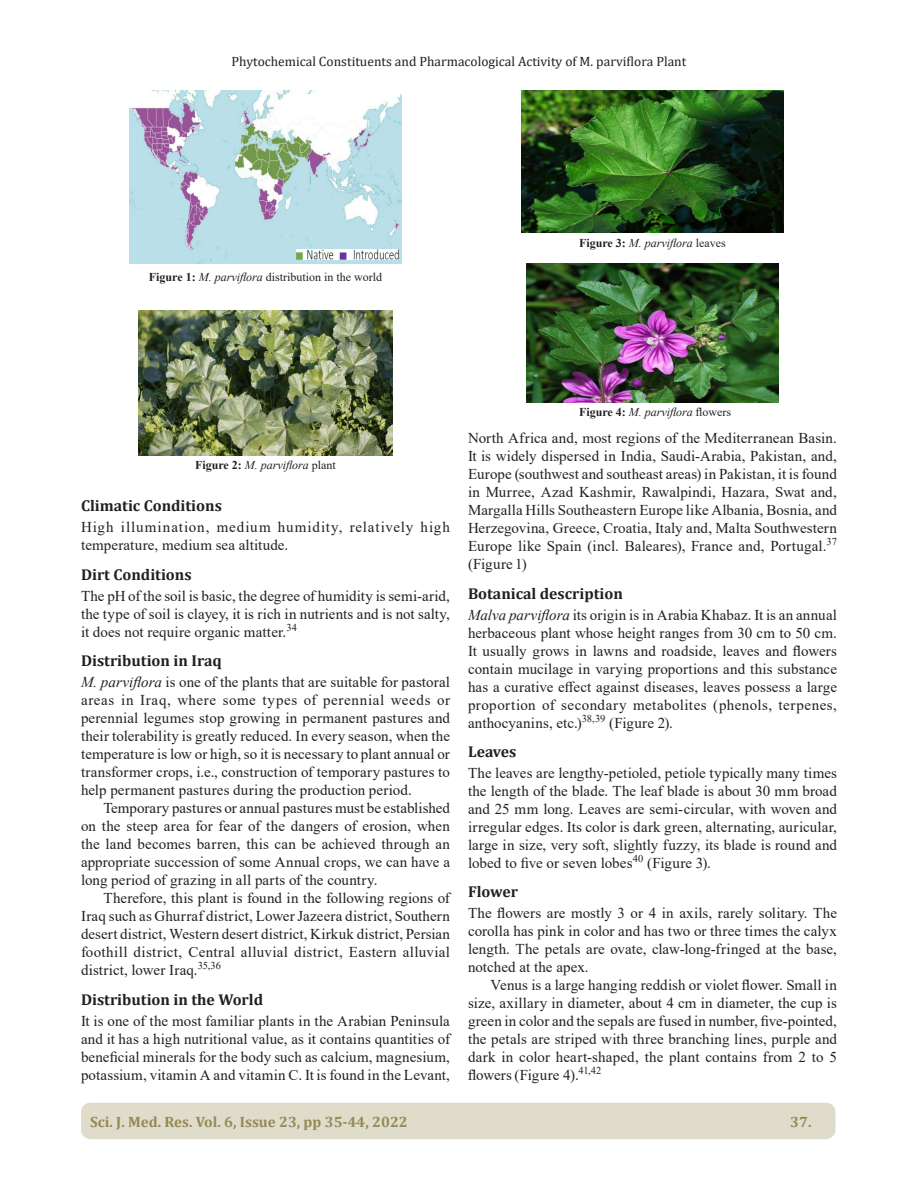
<style>
.page{position:relative;width:918px;height:1188px;background:#fff}
.page>*{position:absolute;margin:0;border:0;box-sizing:border-box;transform-origin:0 0}
.B{font:700 15.75px "Cambria";color:#231f20}
.Body_flush{font:15px/18px "Times New Roman";letter-spacing:.01em;color:#231f20;text-align:justify}
.text{font:15px/18px "Times New Roman";letter-spacing:.015em;color:#231f20;text-align:justify}
.Body_flush-2{font:15px/18px "Times New Roman";letter-spacing:.045em;color:#231f20}
.t1{font:700 15px "Cambria";color:#948a54}
.t2{font:13.5px "Cambria";color:#231f20}
.fig{font:italic 12px "Times New Roman";color:#231f20}
.fig-2{font:12px "Times New Roman";color:#231f20}
.s1{font-weight:700}
.s2{font-style:italic}
.s3{font-weight:700;font-style:normal}
.s4{font-style:normal}
</style>
<div class="page">
<div style="left:81px;top:1103px;width:755px;height:36px;background:#dfdccc;border-radius:9px"></div>
<img style="left:129px;top:90px;width:273px;height:173px">
<img style="left:296px;top:249px;width:103px;height:11px">
<img style="left:139px;top:311px;width:253px;height:144px">
<img style="left:521px;top:90px;width:263px;height:142px">
<img style="left:526px;top:263px;width:253px;height:140px">
<p class="t2" style="left:232px;top:53px;width:456px">Phytochemical Constituents and Pharmacological Activity of M. parviflora Plant</p>
<p class="fig-2" style="left:149px;top:268px;width:235px"><span class="s1">Figure 1:</span> <span class="s2">M. parviflora</span> distribution in the world</p>
<p class="fig" style="left:579px;top:235px;width:148px"><span class="s3">Figure 3:</span> M. parviflora <span class="s4">leaves</span></p>
<p class="fig" style="left:195px;top:457px;width:142px"><span class="s3">Figure 2:</span> M. parviflora <span class="s4">plant</span></p>
<p class="B" style="left:81px;top:495px;width:142px">Climatic Conditions</p>
<p class="Body_flush-2" style="left:81px;top:518px;width:371px">High illumination, medium humidity, relatively high temperature, medium sea altitude.</p>
<p class="B" style="left:81px;top:563px;width:112px">Dirt Conditions</p>
<p class="Body_flush" style="left:81px;top:586px;width:371px">The pH of the soil is basic, the degree of humidity is semi-arid, the type of soil is clayey, it is rich in nutrients and is not salty, it does not require organic matter.<sup>34</sup></p>
<p class="B" style="left:81px;top:650px;width:142px">Distribution in Iraq</p>
<p class="Body_flush" style="left:81px;top:673px;width:371px"><span class="s2">M. parviflora</span> is one of the plants that are suitable for pastoral areas in Iraq, where some types of perennial weeds or perennial legumes stop growing in permanent pastures and their tolerability is greatly reduced. In every season, when the temperature is low or high, so it is necessary to plant annual or transformer crops, i.e., construction of temporary pastures to help permanent pastures during the production period.</p>
<p class="text" style="left:81px;top:799px;width:371px;text-indent:22px">Temporary pastures or annual pastures must be established on the steep area for fear of the dangers of erosion, when the land becomes barren, this can be achieved through an appropriate succession of some Annual crops, we can have a long period of grazing in all parts of the country.</p>
<p class="text" style="left:81px;top:889px;width:371px;text-indent:22px">Therefore, this plant is found in the following regions of Iraq such as Ghurraf district, Lower Jazeera district, Southern desert district, Western desert district, Kirkuk district, Persian foothill district, Central alluvial district, Eastern alluvial district, lower Iraq.<sup>35,36</sup></p>
<p class="B" style="left:81px;top:988px;width:184px">Distribution in the World</p>
<p class="Body_flush" style="left:81px;top:1011px;width:371px">It is one of the most familiar plants in the Arabian Peninsula and it has a high nutritional value, as it contains quantities of beneficial minerals for the body such as calcium, magnesium, potassium, vitamin A and vitamin C. It is found in the Levant,</p>
<p class="fig" style="left:579px;top:404px;width:154px"><span class="s3">Figure 4:</span> M. parviflora <span class="s4">flowers</span></p>
<p class="Body_flush" style="left:468px;top:429px;width:371px">North Africa and, most regions of the Mediterranean Basin.<br>It is widely dispersed in India, Saudi-Arabia, Pakistan, and, Europe (southwest and southeast areas) in Pakistan, it is found in Murree, Azad Kashmir, Rawalpindi, Hazara, Swat and, Margalla Hills Southeastern Europe like Albania, Bosnia, and Herzegovina, Greece, Croatia, Italy and, Malta Southwestern Europe like Spain (incl. Baleares), France and, Portugal.<sup>37 </sup>(Figure 1)</p>
<p class="B" style="left:468px;top:582px;width:157px">Botanical description</p>
<p class="Body_flush" style="left:468px;top:605px;width:371px"><span class="s2">Malva parviflora</span> its origin is in Arabia Khabaz. It is an annual herbaceous plant whose height ranges from 30 cm to 50 cm.<br>It usually grows in lawns and roadside, leaves and flowers contain mucilage in varying proportions and this substance has a curative effect against diseases, leaves possess a large proportion of secondary metabolites (phenols, terpenes, anthocyanins, etc.)<sup>38,39</sup> (Figure 2).</p>
<p class="B" style="left:468px;top:740px;width:50px">Leaves</p>
<p class="Body_flush" style="left:468px;top:763px;width:371px">The leaves are lengthy-petioled, petiole typically many times the length of the blade. The leaf blade is about 30 mm broad and 25 mm long. Leaves are semi-circular, with woven and irregular edges. Its color is dark green, alternating, auricular, large in size, very soft, slightly fuzzy, its blade is round and lobed to five or seven lobes<sup>40</sup> (Figure 3).</p>
<p class="B" style="left:468px;top:881px;width:51px">Flower</p>
<p class="Body_flush" style="left:468px;top:904px;width:371px">The flowers are mostly 3 or 4 in axils, rarely solitary. The corolla has pink in color and has two or three times the calyx length. The petals are ovate, claw-long-fringed at the base, notched at the apex.</p>
<p class="text" style="left:468px;top:976px;width:371px;text-indent:22px">Venus is a large hanging reddish or violet flower. Small in size, axillary in diameter, about 4 cm in diameter, the cup is green in color and the sepals are fused in number, five-pointed, the petals are striped with three branching lines, purple and dark in color heart-shaped, the plant contains from 2 to 5 flowers (Figure 4).<sup>41,42</sup></p>
<p class="t1" style="left:90px;top:1111px;width:319px">Sci. J. Med. Res. Vol. 6, Issue 23, pp 35-44, 2022</p>
<p class="t1" style="left:790px;top:1111px;width:23px">37.</p>
</div>
